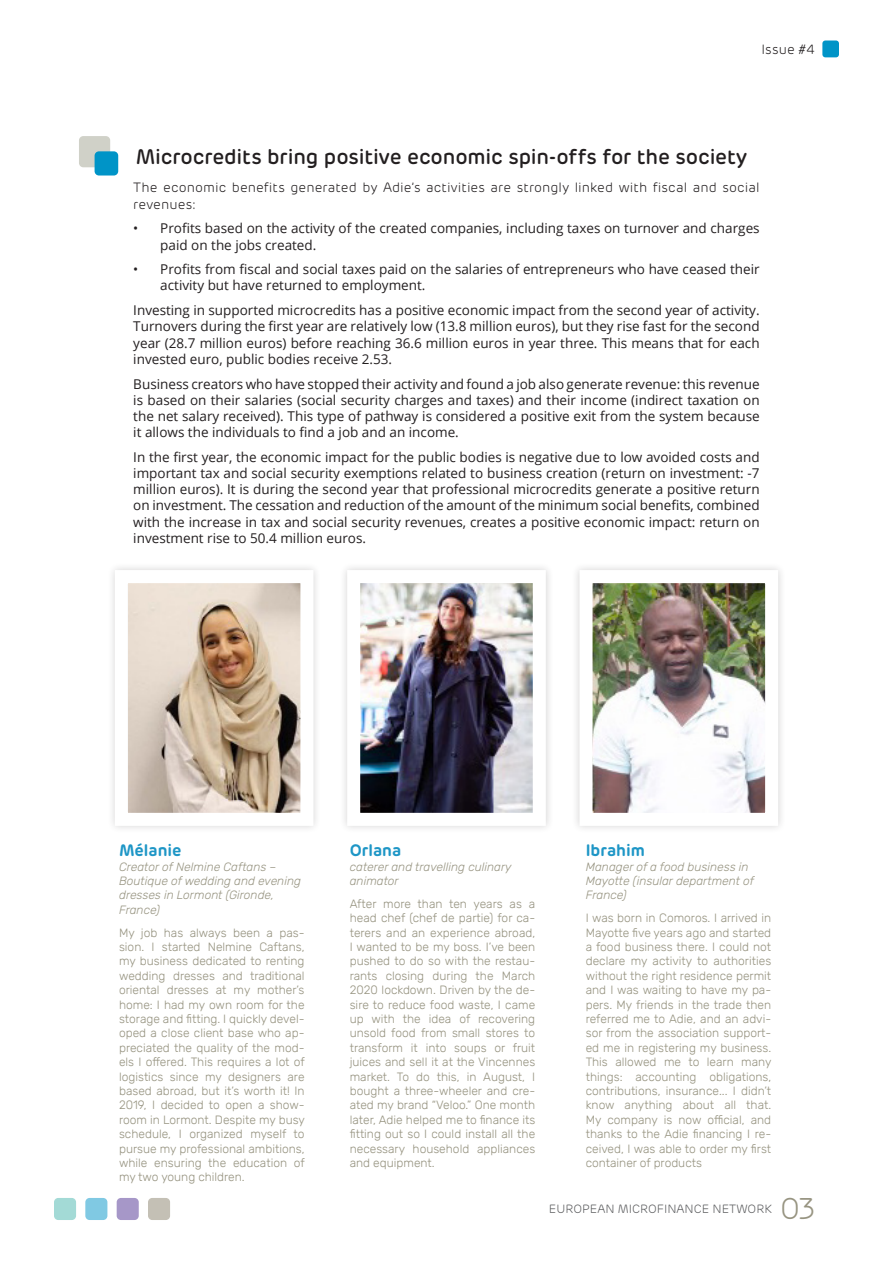
<style>
.page{position:relative;width:893px;height:1263px;background:#fff}
.page>*{position:absolute;margin:0;border:0;box-sizing:border-box;transform-origin:0 0}
.t1{font:300 30px "Rubrik";color:#979481}
.t2{font:500 21px "Rubrik";letter-spacing:-.01em;color:#231f20}
.t3{font:600 16.5px "Rubrik";color:#1e96c6}
.t4{font:13.5px/16.2px "Open Sans";color:#231f20;text-align:justify}
.t5{font:300 13.5px/16.2px "Rubrik";letter-spacing:.005em;color:#231f20}
.t6{font:300 12px/14.4px "Rubik";color:#979481;text-align:justify}
.t7{font:italic 300 12px/14.4px "Rubik";color:#979481}
.t8{font:300 12px "Rubrik";color:#57585a}
</style>
<div class="page">
<div style="left:822px;top:41px;width:17px;height:16px;background:#0094c7;border-radius:3px"></div>
<div style="left:54px;top:1198px;width:22px;height:22px;background:#a3dad6;border-radius:4px"></div>
<div style="left:117px;top:1198px;width:22px;height:22px;background:#a697c8;border-radius:4px"></div>
<div style="left:85px;top:1198px;width:22px;height:22px;background:#80c9e3;border-radius:4px"></div>
<div style="left:148px;top:1198px;width:22px;height:22px;background:#c4c0b5;border-radius:4px"></div>
<div style="left:79px;top:136px;width:31px;height:31px;background:#d0d1c8;border-radius:4px"></div>
<div style="left:95px;top:151px;width:23px;height:24px;background:#0094c7;border-radius:4px"></div>
<img style="left:344px;top:567px;width:205px;height:262px">
<svg style="left:112px;top:567px;width:204px;height:262px"></svg>
<img style="left:576px;top:567px;width:205px;height:262px">
<p class="t5" style="left:761px;top:41px;width:55px">Issue #4</p>
<p class="t2" style="left:136px;top:143px;width:613px">Microcredits bring positive economic spin-offs for the society</p>
<p class="t5" style="left:133px;top:180px;width:628px">The economic benefits generated by Adie’s activities are strongly linked with fiscal and social revenues:</p>
<p class="t4" style="left:160px;top:220px;width:601px;text-indent:-27px">• Profits based on the activity of the created companies, including taxes on turnover and charges paid on the jobs created.</p>
<p class="t4" style="left:160px;top:261px;width:601px;text-indent:-27px">• Profits from fiscal and social taxes paid on the salaries of entrepreneurs who have ceased their activity but have returned to employment.</p>
<p class="t4" style="left:133px;top:302px;width:628px">Investing in supported microcredits has a positive economic impact from the second year of activity.<br>Turnovers during the first year are relatively low (13.8 million euros), but they rise fast for the second year (28.7 million euros) before reaching 36.6 million euros in year three. This means that for each invested euro, public bodies receive 2.53.</p>
<p class="t4" style="left:133px;top:375px;width:628px">Business creators who have stopped their activity and found a job also generate revenue: this revenue is based on their salaries (social security charges and taxes) and their income (indirect taxation on the net salary received). This type of pathway is considered a positive exit from the system because it allows the individuals to find a job and an income.</p>
<p class="t4" style="left:133px;top:448px;width:628px">In the first year, the economic impact for the public bodies is negative due to low avoided costs and important tax and social security exemptions related to business creation (return on investment: -7 million euros). It is during the second year that professional microcredits generate a positive return on investment. The cessation and reduction of the amount of the minimum social benefits, combined with the increase in tax and social security revenues, creates a positive economic impact: return on investment rise to 50.4 million euros.</p>
<p class="t3" style="left:119px;top:840px;width:64px">Mélanie</p>
<p class="t7" style="left:119px;top:859px;width:184px">Creator of Nelmine Caftans –<br>Boutique of wedding and evening dresses in Lormont (Gironde,<br>France)</p>
<p class="t6" style="left:119px;top:925px;width:187px">My job has always been a pas&shy;sion. I started Nelmine Caftans, my business dedicated to renting wedding dresses and traditional oriental dresses at my mother’s home: I had my own room for the storage and fitting. I quickly devel&shy;oped a close client base who ap&shy;preciated the quality of the mod&shy;els I offered. This requires a lot of logistics since my designers are based abroad, but it’s worth it! In 2019, I decided to open a show&shy;room in Lormont. Despite my busy schedule, I organized myself to pursue my professional ambitions, while ensuring the education of my two young children.</p>
<p class="t3" style="left:350px;top:840px;width:53px">Orlana</p>
<p class="t7" style="left:350px;top:859px;width:163px">caterer and travelling culinary animator</p>
<p class="t6" style="left:350px;top:897px;width:187px">After more than ten years as a head chef (chef de partie) for ca&shy;terers and an experience abroad, I wanted to be my boss. I’ve been pushed to do so with the restau&shy;rants closing during the March 2020 lockdown. Driven by the de&shy;sire to reduce food waste, I came up with the idea of recovering unsold food from small stores to transform it into soups or fruit juices and sell it at the Vincennes market. To do this, in August, I bought a three-wheeler and cre&shy;ated my brand “Veloo.” One month later, Adie helped me to finance its fitting out so I could install all the necessary household appliances and equipment.</p>
<p class="t3" style="left:586px;top:840px;width:61px">Ibrahim</p>
<p class="t7" style="left:586px;top:859px;width:170px">Manager of a food business in<br>Mayotte (insular department of<br>France)</p>
<p class="t6" style="left:586px;top:911px;width:187px">I was born in Comoros. I arrived in Mayotte five years ago and started a food business there. I could not declare my activity to authorities without the right residence permit and I was waiting to have my pa&shy;pers. My friends in the trade then referred me to Adie, and an advi&shy;sor from the association support&shy;ed me in registering my business.<br>This allowed me to learn many things: accounting obligations, contributions, insurance... I didn’t know anything about all that.<br>My company is now official, and thanks to the Adie financing I re&shy;ceived, I was able to order my first container of products</p>
<p class="t8" style="left:549px;top:1201px;width:225px">EUROPEAN MICROFINANCE NETWORK</p>
<p class="t1" style="left:780px;top:1189px;width:38px">03</p>
</div>
